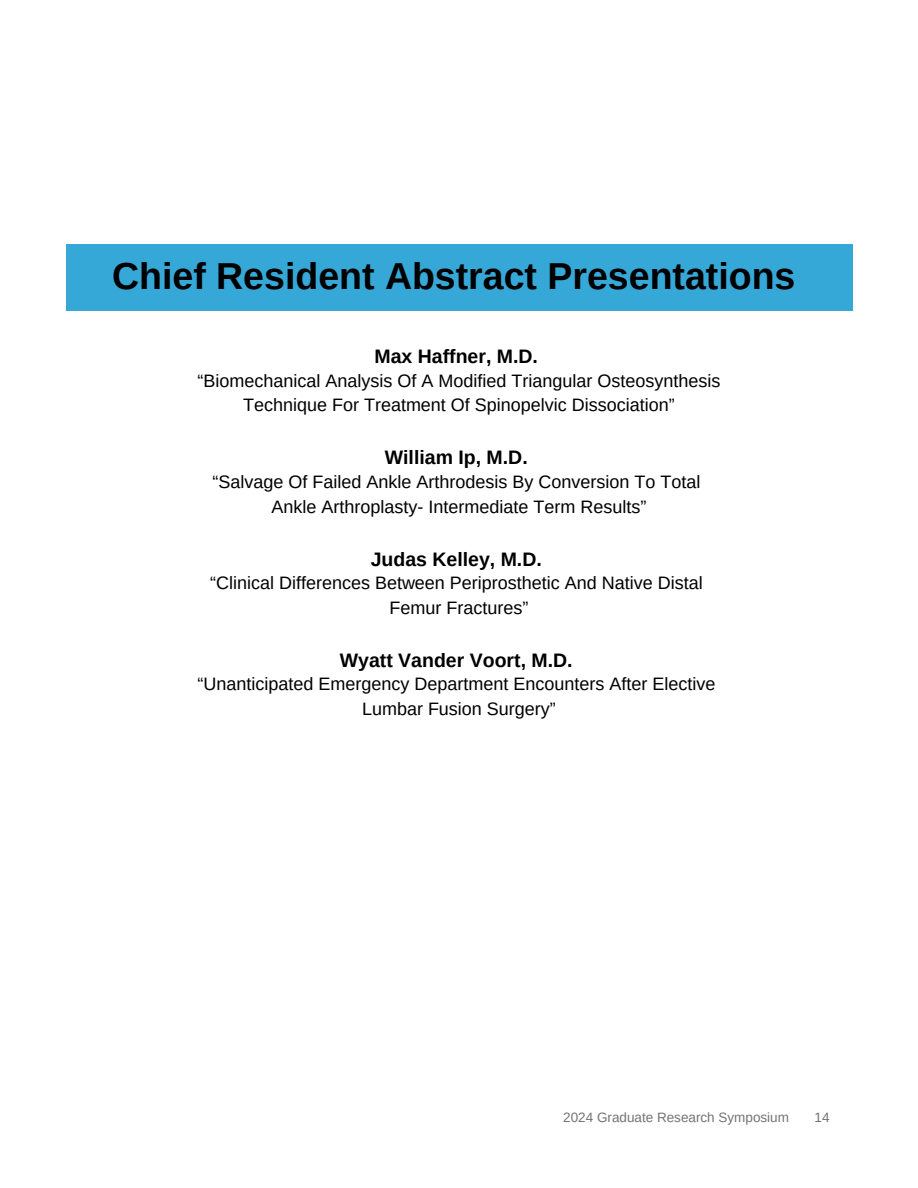
<style>
.page{position:relative;width:918px;height:1188px;background:#fff}
.page>*{position:absolute;margin:0;border:0;box-sizing:border-box;transform-origin:0 0}
.t1{font:700 37.5px "Arimo";color:#000}
.t2{font:700 19.5px "Arimo";color:#000}
.t3{font:18px/24.8px "Arimo";color:#000;text-align:center}
.t4{font:13.5px "Arimo";color:#737373}
</style>
<div class="page">
<div style="left:66px;top:244px;width:786px;height:67px;background:#36a8d8"></div>
<h1 class="t1" style="left:112px;top:255px;width:685px">Chief Resident Abstract Presentations</h1>
<h2 class="t2" style="left:375px;top:345px;width:165px">Max Haffner, M.D.</h2>
<h2 class="t3" style="left:198px;top:368px;width:524px">“Biomechanical Analysis Of A Modified Triangular Osteosynthesis<br>Technique For Treatment Of Spinopelvic Dissociation”</h2>
<h2 class="t2" style="left:385px;top:447px;width:144px">William Ip, M.D.</h2>
<h2 class="t3" style="left:213px;top:469px;width:489px">“Salvage Of Failed Ankle Arthrodesis By Conversion To Total<br>Ankle Arthroplasty- Intermediate Term Results”</h2>
<h2 class="t2" style="left:371px;top:548px;width:173px">Judas Kelley, M.D.</h2>
<h2 class="t3" style="left:210px;top:571px;width:494px">“Clinical Differences Between Periprosthetic And Native Distal<br>Femur Fractures”</h2>
<h2 class="t2" style="left:340px;top:649px;width:234px">Wyatt Vander Voort, M.D.</h2>
<h2 class="t3" style="left:198px;top:672px;width:519px">“Unanticipated Emergency Department Encounters After Elective<br>Lumbar Fusion Surgery”</h2>
<p class="t4" style="left:563px;top:1109px;width:227px">2024 Graduate Research Symposium</p>
<p class="t4" style="left:815px;top:1109px;width:17px">14</p>
</div>
